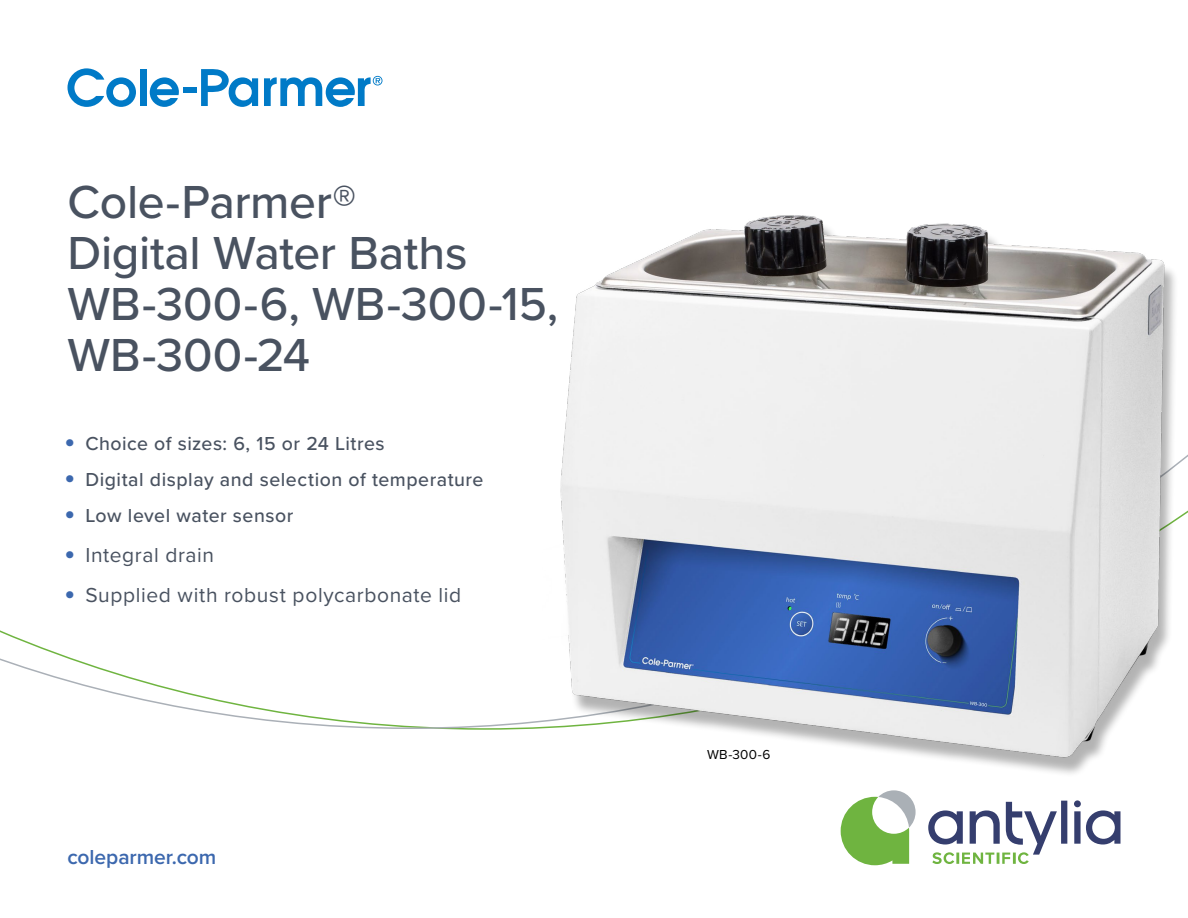
<style>
.page{position:relative;width:1188px;height:918px;background:#fff}
.page>*{position:absolute;margin:0;border:0;box-sizing:border-box;transform-origin:0 0}
.t1{font:500 48px/51px "Proxima Nova";letter-spacing:-.005em;color:#495260}
.t2{font:21px "Proxima Nova";letter-spacing:.03em;color:#495260}
.t3{font:600 21px "Proxima Nova";letter-spacing:-.005em;color:#3c68ae}
.t4{font:500 19.5px "Proxima Nova";letter-spacing:.025em;color:#495260}
.t5{font:13.5px "Proxima Nova";color:#000}
.s1{font-weight:700;font-size:30px;color:#3c68ae}
</style>
<div class="page">
<svg style="left:67px;top:68px;width:69px;height:39px"></svg>
<div style="left:140px;top:69px;width:6px;height:37px;background:#007ac7"></div>
<svg style="left:150px;top:77px;width:29px;height:30px"></svg>
<div style="left:183px;top:87px;width:14px;height:6px;background:#007ac7"></div>
<svg style="left:201px;top:69px;width:57px;height:38px"></svg>
<svg style="left:264px;top:76px;width:119px;height:31px"></svg>
<div style="left:1074px;top:800px;width:7px;height:7px;background:#353e6e;border-radius:50%"></div>
<svg style="left:1074px;top:810px;width:46px;height:35px"></svg>
<svg style="left:841px;top:790px;width:75px;height:75px"></svg>
<svg style="left:928px;top:801px;width:139px;height:63px"></svg>
<img style="left:542px;top:215px;width:639px;height:559px">
<h1 class="t1" style="left:68px;top:174px;width:492px">Cole-Parmer®<br>Digital Water Baths<br>WB-300-6, WB-300-15,<br>WB-300-24</h1>
<p class="t4" style="left:64px;top:429px;width:322px"><span class="s1">•</span> Choice of sizes: 6, 15 or 24 Litres</p>
<p class="t4" style="left:64px;top:465px;width:421px"><span class="s1">•</span> Digital display and selection of temperature</p>
<p class="t4" style="left:64px;top:501px;width:231px"><span class="s1">•</span> Low level water sensor</p>
<p class="t2" style="left:64px;top:539px;width:151px"><span class="s1">•</span> Integral drain</p>
<p class="t2" style="left:64px;top:580px;width:398px"><span class="s1">•</span> Supplied with robust polycarbonate lid</p>
<p class="t3" style="left:68px;top:841px;width:150px">coleparmer.com</p>
<p class="t5" style="left:707px;top:744px;width:65px">WB-300-6</p>
</div>
